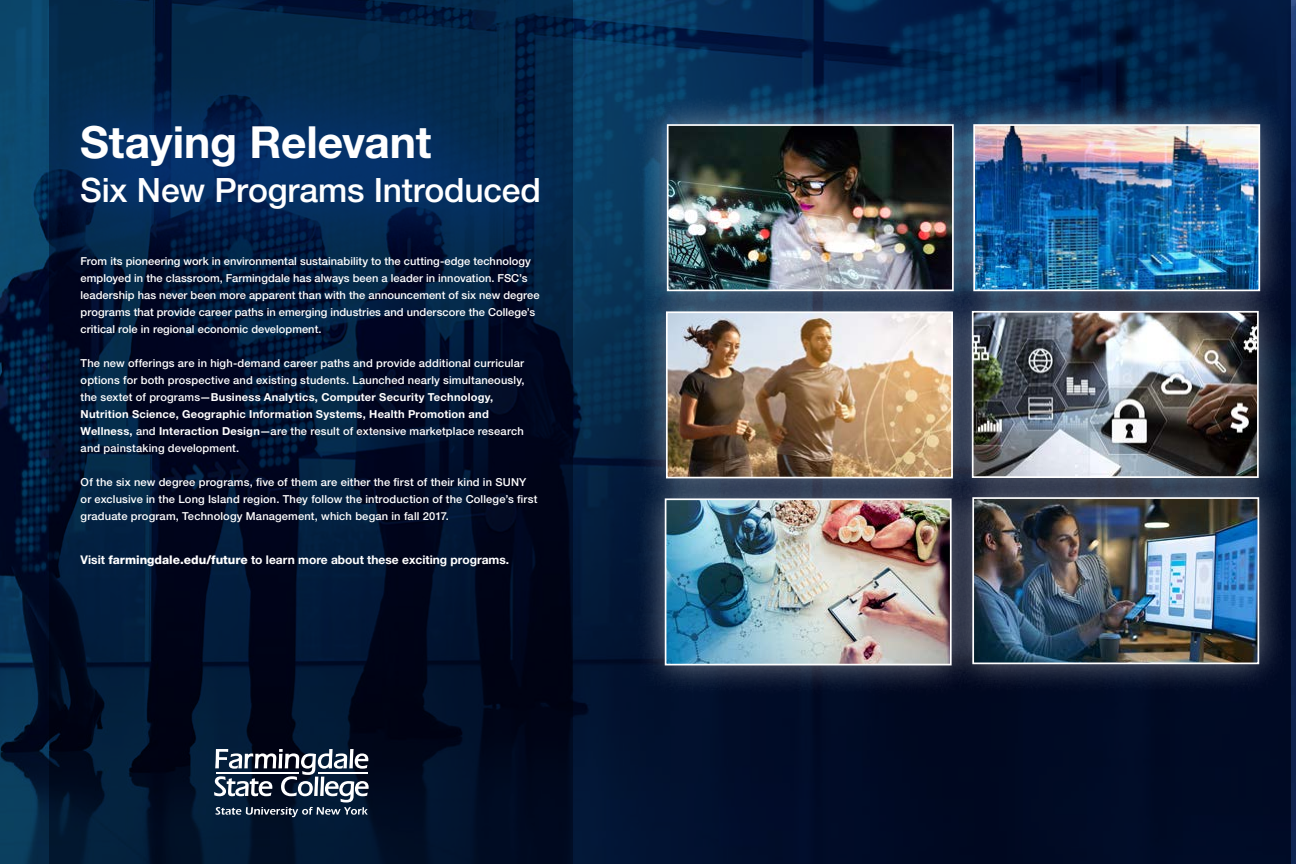
<style>
.page{position:relative;width:1296px;height:864px;background:#fff}
.page>*{position:absolute;margin:0;border:0;box-sizing:border-box;transform-origin:0 0}
.t1{font:700 44.3px "Helvetica Neue LT Std";letter-spacing:-.005em;color:#fff}
.t2{font:500 33.6px "Helvetica Neue LT Std";letter-spacing:-.005em;color:#fff}
.t3{font:700 12px "Helvetica Neue LT Std";color:#fff}
.t4{font:500 11px/17px "Helvetica Neue LT Std";letter-spacing:.01em;color:#fff}
.s1{font-weight:700}
.s2{font-weight:800}
</style>
<div class="page">
<img style="left:0;top:0;width:1296px;height:864px">
<svg style="left:49px;top:0;width:523px;height:864px"></svg>
<svg style="left:15px;top:58px;width:592px;height:217px"></svg>
<svg style="left:214px;top:749px;width:155px;height:68px"></svg>
<div style="left:635px;top:93px;width:350px;height:230px;background:#fff;opacity:.45"></div>
<img style="left:670px;top:127px;width:272px;height:153px">
<div style="left:667px;top:124px;width:287px;height:167px;border:2px solid #fff"></div>
<div style="left:940px;top:280px;width:350px;height:230px;background:#fff;opacity:.45"></div>
<img style="left:985px;top:323px;width:271px;height:143px">
<div style="left:942px;top:93px;width:350px;height:230px;background:#fff;opacity:.45"></div>
<img style="left:976px;top:127px;width:281px;height:161px">
<div style="left:973px;top:124px;width:287px;height:167px;border:2px solid #fff"></div>
<div style="left:635px;top:280px;width:350px;height:230px;background:#fff;opacity:.45"></div>
<img style="left:669px;top:314px;width:281px;height:153px">
<div style="left:666px;top:311px;width:287px;height:167px;border:2px solid #fff"></div>
<div style="left:941px;top:466px;width:350px;height:230px;background:#fff;opacity:.45"></div>
<img style="left:983px;top:500px;width:273px;height:161px">
<div style="left:972px;top:497px;width:287px;height:167px;border:2px solid #fff"></div>
<div style="left:633px;top:467px;width:350px;height:230px;background:#fff;opacity:.45"></div>
<img style="left:668px;top:501px;width:281px;height:161px">
<div style="left:665px;top:498px;width:287px;height:167px;border:2px solid #fff"></div>
<h1 class="t1" style="left:80px;top:115px;width:353px">Staying Relevant</h1>
<h2 class="t2" style="left:80px;top:170px;width:462px">Six New Programs Introduced</h2>
<p class="t4" style="left:81px;top:253px;width:461px">From its pioneering work in environmental sustainability to the cutting-edge technology employed in the classroom, Farmingdale has always been a leader in innovation. FSC’s leadership has never been more apparent than with the announcement of six new degree programs that provide career paths in emerging industries and underscore the College’s critical role in regional economic development.</p>
<p class="t4" style="left:81px;top:355px;width:446px">The new offerings are in high-demand career paths and provide additional curricular options for both prospective and existing students. Launched nearly simultaneously, the sextet of programs—<span class="s1">Business Analytics, Computer Security Technology, Nutrition Science, Geographic Information Systems, Health Promotion and Wellness,</span> and <span class="s1">Interaction Design</span>—are the result of extensive marketplace research and painstaking development.</p>
<p class="t4" style="left:81px;top:474px;width:458px">Of the six new degree programs, five of them are either the first of their kind in SUNY or exclusive in the Long Island region. They follow the introduction of the College’s first graduate program, Technology Management, which began in fall 2017.</p>
<p class="t3" style="left:81px;top:553px;width:430px">Visit <span class="s2">farmingdale.edu/future</span> to learn more about these exciting programs.</p>
</div>
